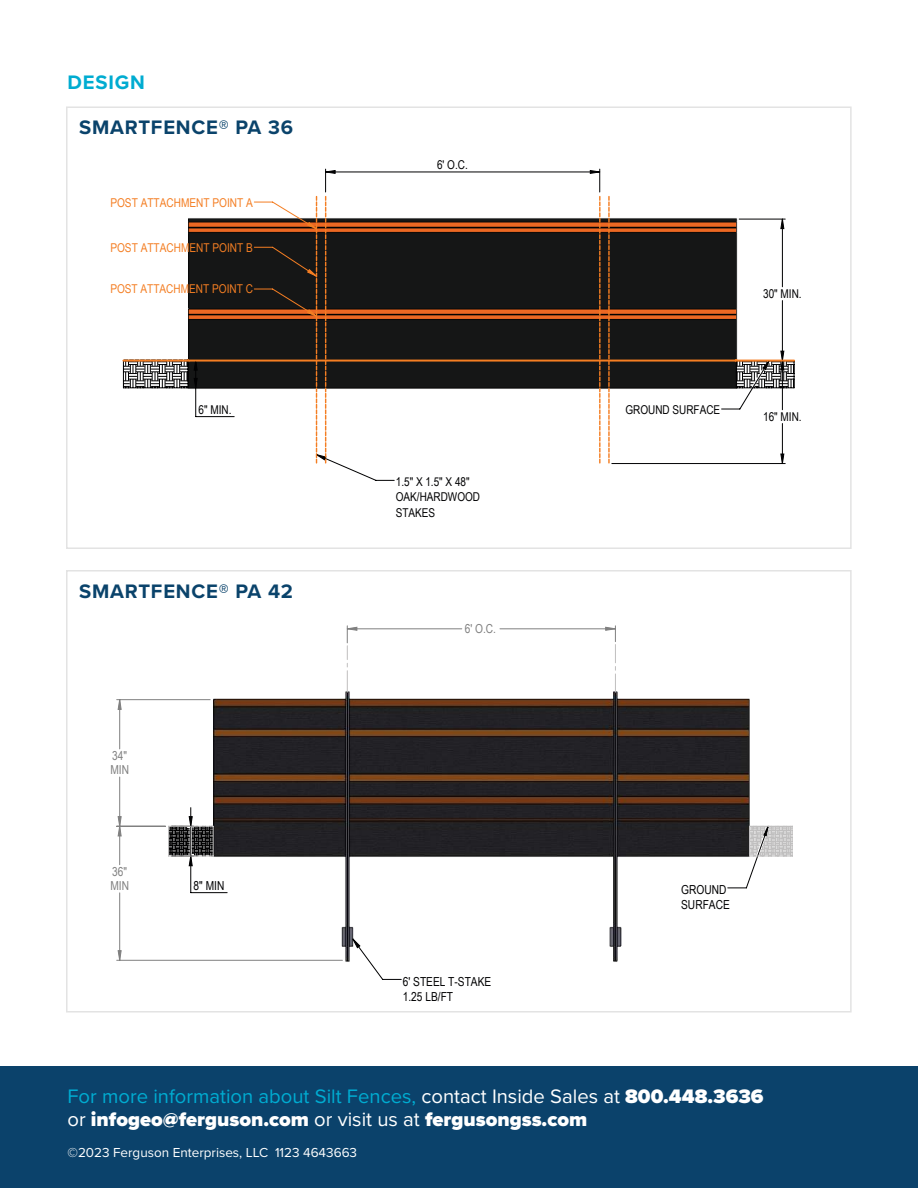
<style>
.page{position:relative;width:918px;height:1188px;background:#fff}
.page>*{position:absolute;margin:0;border:0;box-sizing:border-box;transform-origin:0 0}
.t1{font:900 20.25px/23.7px "Proxima Nova";color:#fff}
.t2{font:700 20.25px "Proxima Nova";letter-spacing:.04em;color:#0a436b}
.t3{font:700 20.25px "Proxima Nova";letter-spacing:.04em;color:#00acd1}
.t4{font:13.5px "Proxima Nova";color:#fff}
.t5{font:12.45px/15.3px "Arial Narrow";color:#010102}
.t6{font:12.45px/14.1px "Arial Narrow";color:#808080}
.t7{font:12.15px/15px "Arial Narrow";color:#010102}
.t8{font:12.15px "Arial Narrow";color:#f47e23}
.s1{font-weight:400;color:#00acd1}
.s2{font-weight:400}
</style>
<div class="page">
<div style="left:0;top:1066px;width:918px;height:122px;background:#0b426b"></div>
<svg style="left:337px;top:464px;width:433px;height:17px"></svg>
<hr style="left:612px;top:463px;width:173px;height:1px;background:#010102">
<svg style="left:123px;top:169px;width:672px;height:294px"></svg>
<div style="left:66px;top:106px;width:786px;height:443px;border:2px solid #e3e3e3"></div>
<img style="left:200px;top:680px;width:550px;height:282px">
<svg style="left:352px;top:866px;width:398px;height:114px"></svg>
<hr style="left:191px;top:892px;width:36px;height:1px;background:#010102">
<hr style="left:191px;top:856px;width:1px;height:37px;background:#010102">
<hr style="left:117px;top:960px;width:225px;height:1px;background:#808080">
<hr style="left:117px;top:699px;width:93px;height:1px;background:#808080">
<hr style="left:117px;top:826px;width:49px;height:1px;background:#808080">
<svg style="left:353px;top:866px;width:402px;height:82px"></svg>
<svg style="left:168px;top:808px;width:625px;height:58px"></svg>
<svg style="left:347px;top:626px;width:269px;height:66px"></svg>
<svg style="left:118px;top:699px;width:4px;height:262px"></svg>
<div style="left:66px;top:570px;width:786px;height:442px;border:2px solid #e3e3e3"></div>
<p class="t3" style="left:68px;top:74px;width:79px">DESIGN</p>
<p class="t2" style="left:79px;top:119px;width:215px">SMARTFENCE® PA 36</p>
<p class="t8" style="left:110px;top:195px;width:144px">POST ATTACHMENT POINT A</p>
<p class="t8" style="left:110px;top:240px;width:144px">POST ATTACHMENT POINT B</p>
<p class="t8" style="left:110px;top:282px;width:144px">POST ATTACHMENT POINT C</p>
<p class="t7" style="left:199px;top:402px;width:34px">6" MIN.</p>
<p class="t2" style="left:79px;top:583px;width:216px">SMARTFENCE® PA 42</p>
<p class="t6" style="left:110px;top:749px;width:20px">34"<br>MIN</p>
<p class="t6" style="left:110px;top:865px;width:20px">36"<br>MIN</p>
<p class="t5" style="left:194px;top:878px;width:32px">8" MIN</p>
<p class="t7" style="left:437px;top:157px;width:32px">6' O.C.</p>
<p class="t7" style="left:396px;top:475px;width:86px">1.5" X 1.5" X 48"<br>OAK/HARDWOOD<br>STAKES</p>
<p class="t6" style="left:465px;top:622px;width:33px">6' O.C.</p>
<p class="t5" style="left:403px;top:974px;width:90px">6' STEEL T-STAKE<br>1.25 LB/FT</p>
<p class="t7" style="left:625px;top:402px;width:96px">GROUND SURFACE</p>
<p class="t7" style="left:763px;top:286px;width:40px">30" MIN.</p>
<p class="t7" style="left:763px;top:409px;width:40px">16" MIN.</p>
<p class="t5" style="left:681px;top:882px;width:50px">GROUND<br>SURFACE</p>
<p class="t1" style="left:67px;top:1085px;width:697px"><span class="s1">For more information about Silt Fences,</span> <span class="s2">contact Inside Sales at</span> 800.448.3636 <span class="s2">or</span> infogeo@ferguson.com <span class="s2">or visit us at</span> fergusongss.com</p>
<p class="t4" style="left:67px;top:1147px;width:291px">©2023 Ferguson Enterprises, LLC 1123 4643663</p>
</div>
